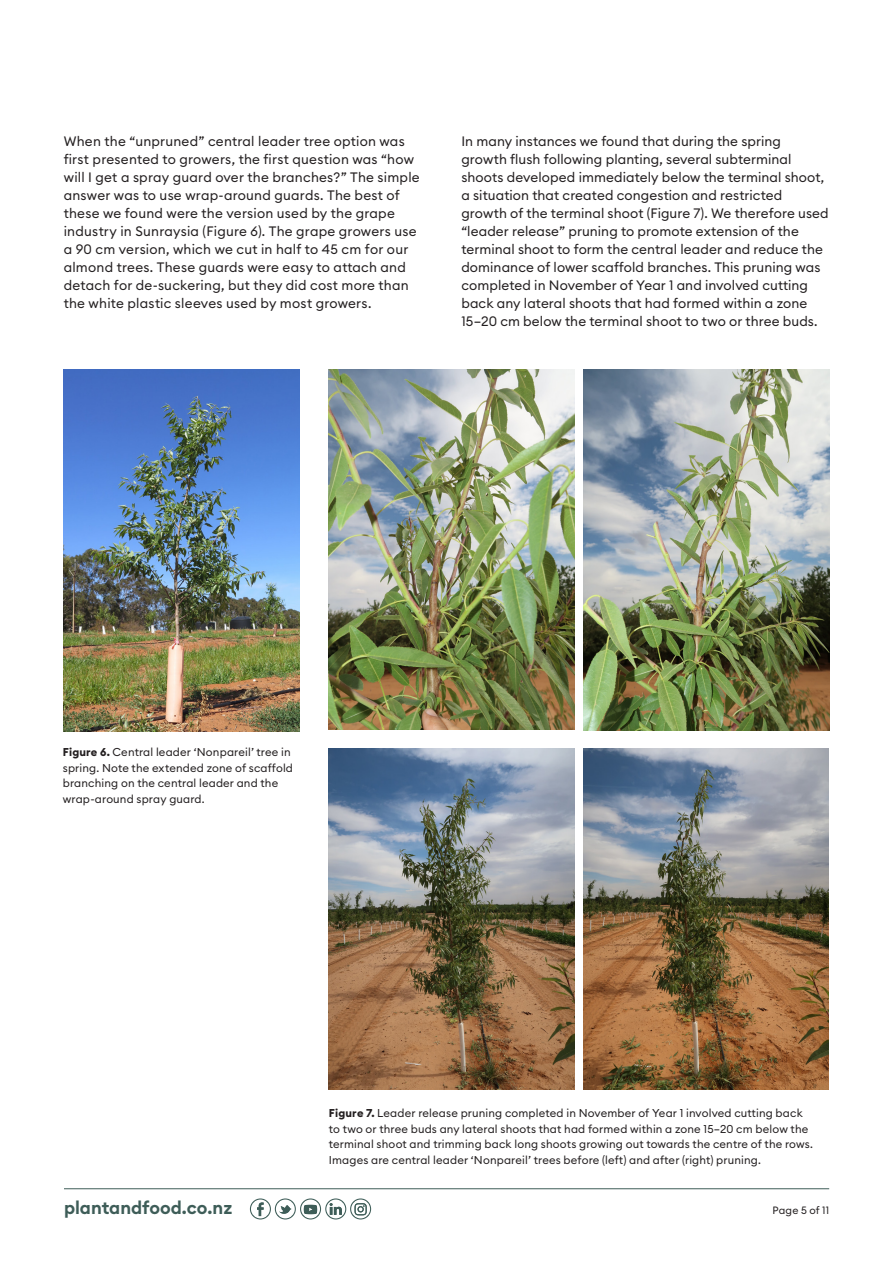
<style>
.page{position:relative;width:893px;height:1263px;background:#fff}
.page>*{position:absolute;margin:0;border:0;box-sizing:border-box;transform-origin:0 0}
.t1{font:600 18px "Euclid Circular B";color:#3e5d58}
.Body{font:13.5px/18px "Euclid Circular B";letter-spacing:.01em;color:#231f20}
.Caption_2{font:11.25px/15.8px "Euclid Circular B";letter-spacing:.015em;color:#231f20}
.t2{font:10.5px "Euclid Circular B";letter-spacing:.015em;color:#231f20}
.s1{font-weight:700}
</style>
<div class="page">
<hr style="left:64px;top:1188px;width:765px;height:1px;background:#3e5d58">
<svg style="left:250px;top:1198px;width:121px;height:21px"></svg>
<img style="left:64px;top:370px;width:235px;height:362px">
<img style="left:329px;top:370px;width:246px;height:360px">
<img style="left:329px;top:748px;width:246px;height:342px">
<img style="left:583px;top:370px;width:246px;height:360px">
<img style="left:583px;top:748px;width:246px;height:342px">
<p class="Body" style="left:64px;top:132px;width:357px">When the “unpruned” central leader tree option was first presented to growers, the first question was “how will I get a spray guard over the branches?” The simple answer was to use wrap-around guards. The best of these we found were the version used by the grape industry in Sunraysia (Figure 6). The grape growers use a 90 cm version, which we cut in half to 45 cm for our almond trees. These guards were easy to attach and detach for de-suckering, but they did cost more than the white plastic sleeves used by most growers.</p>
<p class="Body" style="left:461px;top:132px;width:369px">In many instances we found that during the spring growth flush following planting, several subterminal shoots developed immediately below the terminal shoot, a situation that created congestion and restricted growth of the terminal shoot (Figure 7). We therefore used “leader release” pruning to promote extension of the terminal shoot to form the central leader and reduce the dominance of lower scaffold branches. This pruning was completed in November of Year 1 and involved cutting back any lateral shoots that had formed within a zone 15–20 cm below the terminal shoot to two or three buds.</p>
<p class="Caption_2" style="left:63px;top:744px;width:232px"><span class="s1">Figure 6.</span> Central leader ‘Nonpareil’ tree in spring. Note the extended zone of scaffold branching on the central leader and the wrap-around spray guard.</p>
<h1 class="t1" style="left:64px;top:1196px;width:170px">plantandfood.co.nz</h1>
<p class="Caption_2" style="left:329px;top:1105px;width:486px"><span class="s1">Figure 7.</span> Leader release pruning completed in November of Year 1 involved cutting back to two or three buds any lateral shoots that had formed within a zone 15–20 cm below the terminal shoot and trimming back long shoots growing out towards the centre of the rows.<br>Images are central leader ‘Nonpareil’ trees before (left) and after (right) pruning.</p>
<p class="t2" style="left:773px;top:1203px;width:58px">Page 5 of 11</p>
</div>
